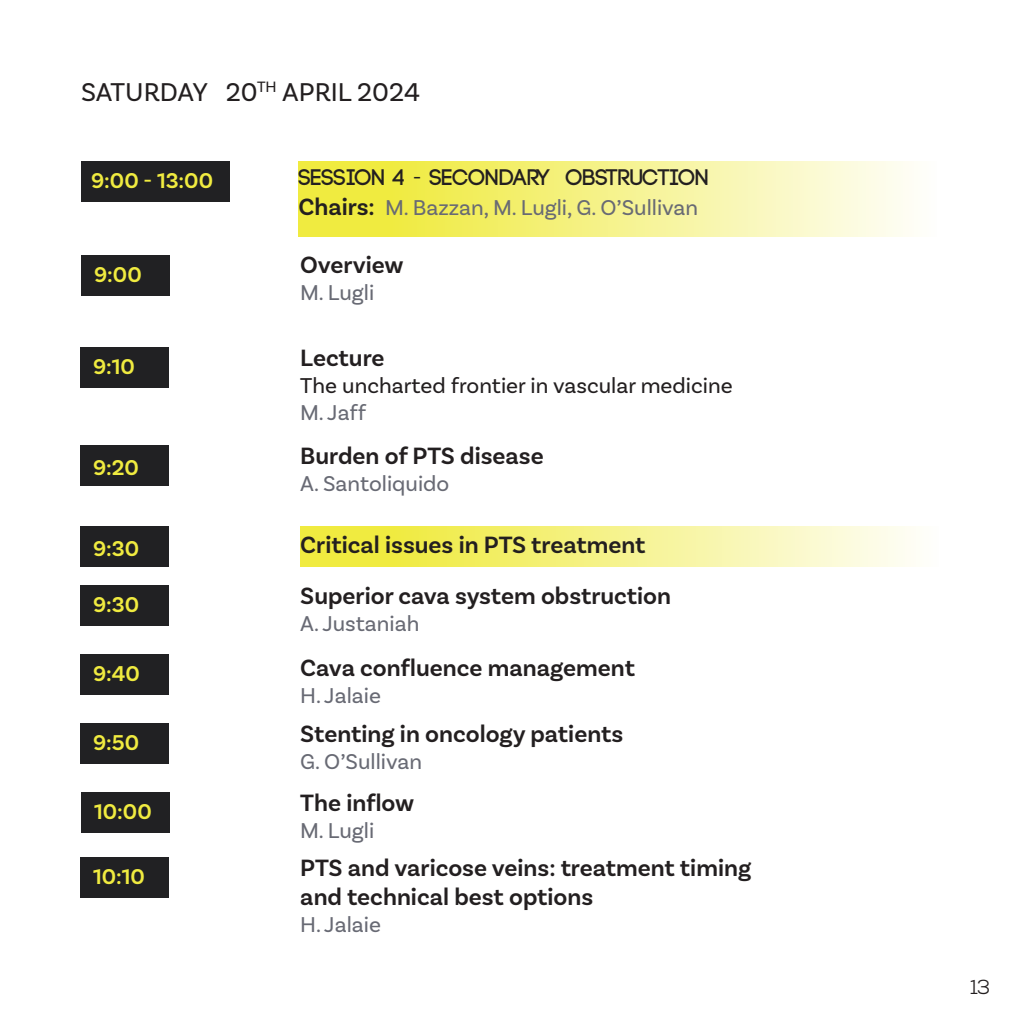
<style>
.page{position:relative;width:1021px;height:1021px;background:#fff}
.page>*{position:absolute;margin:0;border:0;box-sizing:border-box;transform-origin:0 0}
.t1{font:27px "Basic Sans";color:#231f20}
.t2{font:600 24.75px "Basic Sans";color:#231f20}
.t3{font:22.5px "Basic Sans";color:#686a74}
.t4{font:600 22.5px "Basic Sans";color:#f0eb40}
.t5{font:22.5px "Basic Sans";color:#231f20}
.t6{font:700 22.5px "Code";color:#231f20}
.t7{font:20.25px "Nexa";color:#231f20}
.s1{font-family:"Basic Sans";font-weight:400}
.s2{font-weight:600;font-size:24.75px;color:#231f20}
</style>
<div class="page">
<svg style="left:300px;top:526px;width:614px;height:41px;background:#f5f28c"></svg>
<svg style="left:298px;top:161px;width:614px;height:76px;background:#f5f28c"></svg>
<div style="left:81px;top:161px;width:149px;height:41px;background:#212123"></div>
<div style="left:81px;top:255px;width:89px;height:40px;background:#212123"></div>
<div style="left:80px;top:347px;width:89px;height:40px;background:#212123"></div>
<div style="left:80px;top:445px;width:89px;height:41px;background:#212123"></div>
<div style="left:80px;top:526px;width:89px;height:41px;background:#212123"></div>
<div style="left:80px;top:585px;width:89px;height:41px;background:#212123"></div>
<div style="left:80px;top:654px;width:89px;height:41px;background:#212123"></div>
<div style="left:80px;top:723px;width:89px;height:41px;background:#212123"></div>
<div style="left:81px;top:792px;width:89px;height:41px;background:#212123"></div>
<div style="left:80px;top:857px;width:89px;height:41px;background:#212123"></div>
<p class="t1" style="left:81px;top:76px;width:340px">SATURDAY 20<sup>TH</sup> APRIL 2024</p>
<p class="t4" style="left:91px;top:167px;width:123px">9:00 - 13:00</p>
<p class="t6" style="left:298px;top:166px;width:412px">SESSION 4 <span class="s1">-</span> SECONDARY OBSTRUCTION</p>
<p class="t3" style="left:298px;top:194px;width:401px"><span class="s2">Chairs:</span> M. Bazzan, M. Lugli, G. O’Sullivan</p>
<p class="t4" style="left:94px;top:261px;width:49px">9:00</p>
<p class="t4" style="left:93px;top:352px;width:43px">9:10</p>
<p class="t4" style="left:93px;top:454px;width:48px">9:20</p>
<p class="t4" style="left:93px;top:535px;width:48px">9:30</p>
<p class="t2" style="left:300px;top:250px;width:105px">Overview</p>
<p class="t3" style="left:300px;top:279px;width:75px">M. Lugli</p>
<p class="t2" style="left:300px;top:343px;width:86px">Lecture</p>
<p class="t5" style="left:300px;top:372px;width:434px">The uncharted frontier in vascular medicine</p>
<p class="t3" style="left:300px;top:399px;width:67px">M. Jaff</p>
<p class="t2" style="left:300px;top:440px;width:245px">Burden of PTS disease</p>
<p class="t3" style="left:300px;top:470px;width:150px">A. Santoliquido</p>
<p class="t2" style="left:300px;top:529px;width:347px">Critical issues in PTS treatment</p>
<p class="t4" style="left:93px;top:591px;width:48px">9:30</p>
<p class="t2" style="left:300px;top:580px;width:372px">Superior cava system obstruction</p>
<p class="t3" style="left:300px;top:610px;width:121px">A. Justaniah</p>
<p class="t4" style="left:93px;top:660px;width:48px">9:40</p>
<p class="t2" style="left:300px;top:653px;width:336px">Cava confluence management</p>
<p class="t3" style="left:300px;top:682px;width:82px">H. Jalaie</p>
<p class="t4" style="left:93px;top:729px;width:48px">9:50</p>
<p class="t2" style="left:300px;top:718px;width:324px">Stenting in oncology patients</p>
<p class="t3" style="left:300px;top:748px;width:123px">G. O’Sullivan</p>
<p class="t4" style="left:94px;top:798px;width:59px">10:00</p>
<p class="t2" style="left:300px;top:787px;width:115px">The inflow</p>
<p class="t3" style="left:300px;top:817px;width:75px">M. Lugli</p>
<p class="t4" style="left:93px;top:863px;width:53px">10:10</p>
<p class="t2" style="left:300px;top:852px;width:452px">PTS and varicose veins: treatment timing</p>
<p class="t2" style="left:300px;top:882px;width:294px">and technical best options</p>
<p class="t3" style="left:300px;top:911px;width:82px">H. Jalaie</p>
<p class="t7" style="left:969px;top:974px;width:22px">13</p>
</div>
